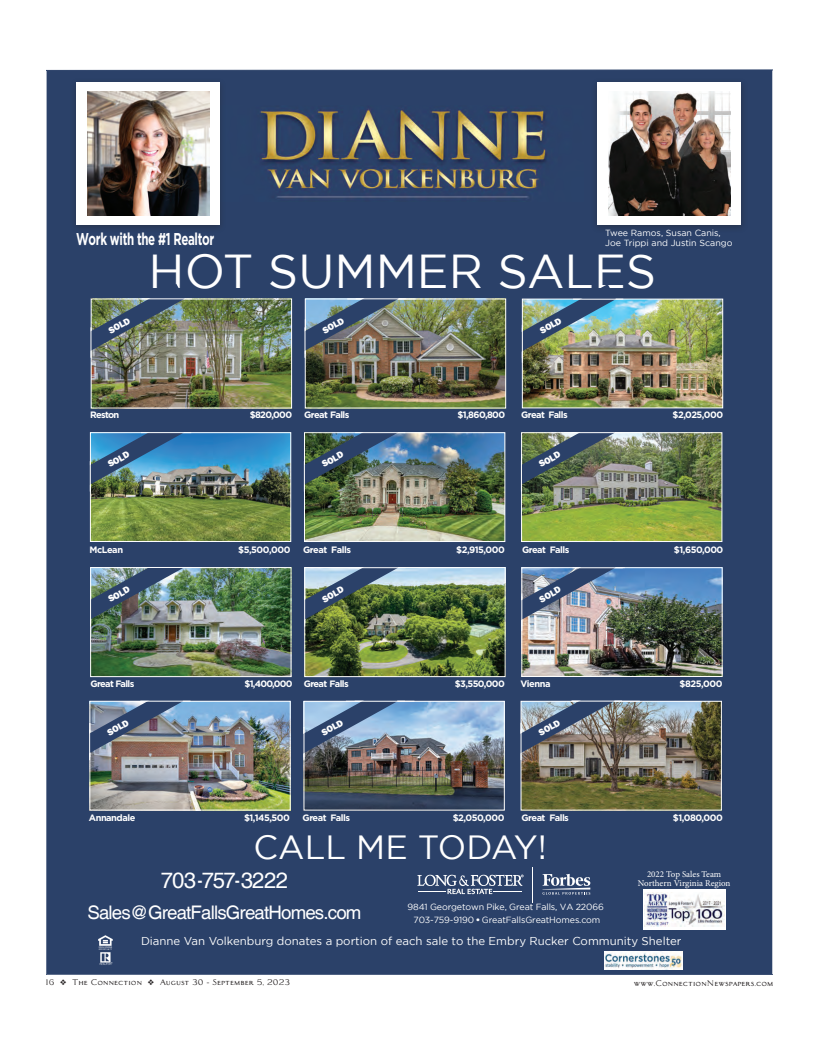
<style>
.page{position:relative;width:816px;height:1057px;background:#fff}
.page>*{position:absolute;margin:0;border:0;box-sizing:border-box;transform-origin:0 0}
.t1{font:47.5px "Gotham";color:#fff}
.t2{font:33.5px "Gotham";color:#fff}
.t3{font:22.1px "Helvetica";letter-spacing:-.045em;color:#fff}
.t4{font:18.7px "Helvetica";letter-spacing:-.045em;color:#fff}
.t5{font:700 17.1px "Gotham";letter-spacing:-.03em;color:#fff;scale:.67 1}
.t6{font:11.4px "Gotham";color:#fff}
.t7{font:800 9.4px "Franklin Gothic";color:#fff}
.t8{font:700 9.2px "Gotham";letter-spacing:-.055em;color:#fff}
.t9{font:8.9px/10.7px "Gotham";letter-spacing:-.015em;color:#fff}
.t10{font:8.9px/8.9px "Minion Pro";color:#fff;text-align:center}
.t11{font:8px "Architect Bold V";color:#231f20}
.s1{font-family:"Helvetica"}
</style>
<div class="page">
<div style="left:47px;top:70px;width:725px;height:904px;background:#2b4169"></div>
<img style="left:226px;top:106px;width:357px;height:95px">
<div style="left:69px;top:78px;width:157px;height:156px;background:#231f20;opacity:.4"></div>
<div style="left:76px;top:82px;width:143px;height:143px;background:#fff"></div>
<img style="left:88px;top:91px;width:121px;height:125px">
<div style="left:591px;top:78px;width:157px;height:156px;background:#231f20;opacity:.4"></div>
<div style="left:598px;top:82px;width:143px;height:142px;background:#fff"></div>
<img style="left:608px;top:91px;width:122px;height:125px">
<img style="left:98px;top:932px;width:16px;height:33px">
<img style="left:604px;top:951px;width:78px;height:18px">
<svg style="left:542px;top:873px;width:48px;height:21px"></svg>
<svg style="left:417px;top:874px;width:107px;height:20px;background:#637390"></svg>
<hr style="left:532px;top:867px;width:1px;height:35px;background:#fff">
<div style="left:643px;top:889px;width:83px;height:40px;background:#fff"></div>
<img style="left:644px;top:892px;width:81px;height:34px">
<img style="left:93px;top:300px;width:197px;height:106px">
<div style="left:91px;top:298px;width:201px;height:110px;border:1px solid #fff"></div>
<img style="left:524px;top:300px;width:197px;height:106px">
<div style="left:522px;top:298px;width:201px;height:110px;border:1px solid #fff"></div>
<img style="left:307px;top:300px;width:197px;height:106px">
<div style="left:305px;top:298px;width:201px;height:110px;border:1px solid #fff"></div>
<hr style="left:305px;top:319px;width:1px;height:35px;background:#fff">
<hr style="left:522px;top:325px;width:1px;height:37px;background:#fff">
<img style="left:306px;top:434px;width:197px;height:106px">
<div style="left:304px;top:432px;width:201px;height:110px;border:1px solid #fff"></div>
<img style="left:92px;top:434px;width:197px;height:106px">
<div style="left:90px;top:432px;width:201px;height:110px;border:1px solid #fff"></div>
<img style="left:523px;top:434px;width:197px;height:106px">
<div style="left:521px;top:432px;width:201px;height:110px;border:1px solid #fff"></div>
<hr style="left:347px;top:298px;width:69px;height:1px;background:#fff">
<img style="left:92px;top:569px;width:197px;height:106px">
<div style="left:90px;top:567px;width:201px;height:110px;border:1px solid #fff"></div>
<img style="left:523px;top:569px;width:197px;height:106px">
<div style="left:521px;top:567px;width:201px;height:110px;border:1px solid #fff"></div>
<img style="left:306px;top:569px;width:197px;height:106px">
<div style="left:304px;top:567px;width:201px;height:110px;border:1px solid #fff"></div>
<hr style="left:521px;top:593px;width:1px;height:38px;background:#fff">
<img style="left:305px;top:702px;width:198px;height:106px">
<div style="left:303px;top:700px;width:202px;height:110px;border:1px solid #fff"></div>
<img style="left:91px;top:702px;width:198px;height:106px">
<div style="left:89px;top:700px;width:202px;height:110px;border:1px solid #fff"></div>
<img style="left:522px;top:702px;width:198px;height:106px">
<div style="left:520px;top:700px;width:202px;height:110px;border:1px solid #fff"></div>
<hr style="left:576px;top:567px;width:49px;height:1px;background:#fff">
<hr style="left:150px;top:567px;width:52px;height:1px;background:#fff">
<hr style="left:346px;top:700px;width:68px;height:1px;background:#fff">
<hr style="left:571px;top:700px;width:69px;height:1px;background:#fff">
<img style="left:79px;top:284px;width:106px;height:69px">
<hr style="left:142px;top:298px;width:50px;height:1px;background:#fff">
<hr style="left:90px;top:327px;width:1px;height:31px;background:#fff">
<img style="left:293px;top:284px;width:106px;height:69px">
<hr style="left:356px;top:298px;width:50px;height:1px;background:#fff">
<hr style="left:304px;top:327px;width:1px;height:31px;background:#fff">
<img style="left:510px;top:284px;width:106px;height:69px">
<hr style="left:573px;top:299px;width:50px;height:1px;background:#fff">
<hr style="left:522px;top:327px;width:1px;height:31px;background:#fff">
<img style="left:509px;top:417px;width:106px;height:69px">
<hr style="left:572px;top:432px;width:50px;height:1px;background:#fff">
<hr style="left:521px;top:461px;width:1px;height:30px;background:#fff">
<img style="left:292px;top:417px;width:106px;height:69px">
<hr style="left:355px;top:432px;width:50px;height:1px;background:#fff">
<hr style="left:304px;top:461px;width:1px;height:30px;background:#fff">
<img style="left:78px;top:417px;width:106px;height:69px">
<hr style="left:141px;top:432px;width:50px;height:1px;background:#fff">
<hr style="left:90px;top:461px;width:1px;height:30px;background:#fff">
<img style="left:78px;top:552px;width:106px;height:69px">
<hr style="left:141px;top:567px;width:50px;height:1px;background:#fff">
<hr style="left:90px;top:596px;width:1px;height:30px;background:#fff">
<img style="left:292px;top:552px;width:106px;height:69px">
<hr style="left:355px;top:567px;width:50px;height:1px;background:#fff">
<hr style="left:304px;top:596px;width:1px;height:30px;background:#fff">
<img style="left:509px;top:552px;width:106px;height:69px">
<hr style="left:572px;top:567px;width:51px;height:1px;background:#fff">
<hr style="left:521px;top:596px;width:1px;height:30px;background:#fff">
<img style="left:77px;top:686px;width:106px;height:69px">
<hr style="left:140px;top:700px;width:51px;height:1px;background:#fff">
<hr style="left:89px;top:729px;width:1px;height:31px;background:#fff">
<img style="left:292px;top:686px;width:106px;height:69px">
<hr style="left:355px;top:700px;width:50px;height:1px;background:#fff">
<hr style="left:303px;top:729px;width:1px;height:31px;background:#fff">
<img style="left:509px;top:686px;width:105px;height:69px">
<hr style="left:572px;top:700px;width:50px;height:1px;background:#fff">
<hr style="left:520px;top:729px;width:1px;height:31px;background:#fff">
<h3 class="t5" style="left:76px;top:229px;width:208px">Work with the #1 Realtor</h3>
<p class="t9" style="left:605px;top:227px;width:129px">Twee Ramos, Susan Canis,<br>Joe Trippi and Justin Scango</p>
<h1 class="t1" style="left:149px;top:245px;width:509px">HOT SUMMER SALES</h1>
<p class="t7" style="left:106px;top:325px;width:25px;rotate:-29deg">SOLD</p>
<p class="t7" style="left:320px;top:325px;width:25px;rotate:-29deg">SOLD</p>
<p class="t7" style="left:538px;top:326px;width:25px;rotate:-29deg">SOLD</p>
<p class="t8" style="left:90px;top:409px;width:31px">Reston</p>
<p class="t8" style="left:250px;top:409px;width:44px">$820,000</p>
<p class="t8" style="left:304px;top:409px;width:47px">Great Falls</p>
<p class="t8" style="left:457px;top:409px;width:49px">$1,860,800</p>
<p class="t8" style="left:521px;top:410px;width:48px">Great Falls</p>
<p class="t8" style="left:672px;top:410px;width:52px">$2,025,000</p>
<p class="t7" style="left:106px;top:459px;width:25px;rotate:-29deg">SOLD</p>
<p class="t7" style="left:320px;top:459px;width:25px;rotate:-29deg">SOLD</p>
<p class="t7" style="left:537px;top:459px;width:25px;rotate:-29deg">SOLD</p>
<p class="t8" style="left:89px;top:544px;width:35px">McLean</p>
<p class="t8" style="left:238px;top:544px;width:54px">$5,500,000</p>
<p class="t8" style="left:303px;top:544px;width:49px">Great Falls</p>
<p class="t8" style="left:456px;top:544px;width:50px">$2,915,000</p>
<p class="t8" style="left:522px;top:544px;width:49px">Great Falls</p>
<p class="t8" style="left:674px;top:544px;width:51px">$1,650,000</p>
<p class="t7" style="left:106px;top:594px;width:25px;rotate:-29deg">SOLD</p>
<p class="t7" style="left:320px;top:594px;width:25px;rotate:-29deg">SOLD</p>
<p class="t7" style="left:537px;top:594px;width:25px;rotate:-29deg">SOLD</p>
<p class="t8" style="left:91px;top:678px;width:45px">Great Falls</p>
<p class="t8" style="left:245px;top:678px;width:49px">$1,400,000</p>
<p class="t8" style="left:304px;top:678px;width:46px">Great Falls</p>
<p class="t8" style="left:455px;top:678px;width:51px">$3,550,000</p>
<p class="t8" style="left:520px;top:678px;width:31px">Vienna</p>
<p class="t8" style="left:679px;top:678px;width:44px">$825,000</p>
<p class="t7" style="left:105px;top:727px;width:25px;rotate:-29deg">SOLD</p>
<p class="t7" style="left:319px;top:727px;width:25px;rotate:-29deg">SOLD</p>
<p class="t7" style="left:536px;top:727px;width:25px;rotate:-29deg">SOLD</p>
<p class="t8" style="left:89px;top:812px;width:48px">Annandale</p>
<p class="t8" style="left:244px;top:812px;width:47px">$1,145,500</p>
<p class="t8" style="left:303px;top:812px;width:49px">Great Falls</p>
<p class="t8" style="left:453px;top:812px;width:53px">$2,050,000</p>
<p class="t8" style="left:521px;top:812px;width:49px">Great Falls</p>
<p class="t8" style="left:673px;top:812px;width:51px">$1,080,000</p>
<h2 class="t2" style="left:254px;top:828px;width:295px">CALL ME TODAY!</h2>
<p class="t10" style="left:638px;top:870px;width:94px">2022 Top Sales Team<br>Northern Virginia Region</p>
<h3 class="t3" style="left:161px;top:866px;width:129px">703-757-3222</h3>
<h3 class="t4" style="left:87px;top:901px;width:276px">Sales@GreatFallsGreatHomes.com</h3>
<p class="t6" style="left:141px;top:934px;width:542px">Dianne Van Volkenburg donates a portion of each sale to the Embry Rucker Community Shelter</p>
<p class="t9" style="left:407px;top:900px;width:198px;line-height:12.3px;text-align:center">9841 Georgetown Pike, Great Falls, VA 22066<br>703-759-9190 <span class="s1">•</span> GreatFallsGreatHomes.com</p>
<p class="t11" style="left:45px;top:977px;width:246px">16 ❖ The Connection ❖ August 30 - September 5, 2023</p>
<p class="t11" style="left:634px;top:978px;width:141px">www.ConnectionNewspapers.com</p>
</div>
